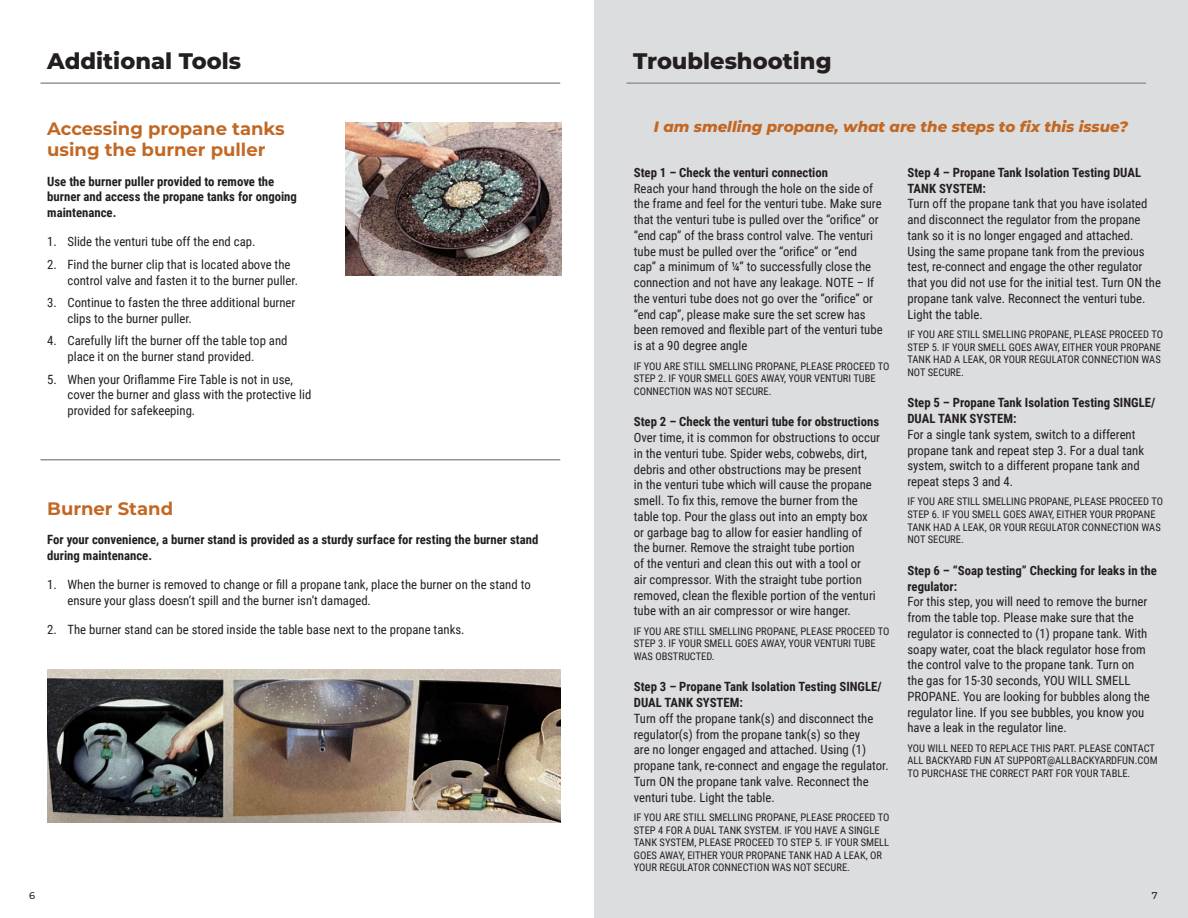
<style>
.page{position:relative;width:1188px;height:918px;background:#fff}
.page>*{position:absolute;margin:0;border:0;box-sizing:border-box;transform-origin:0 0}
.t1{font:800 22.5px "Montserrat";color:#231f20}
.t2{font:700 18px/21.6px "Montserrat";color:#c26824}
.t3{font:italic 800 15px "Montserrat";color:#c26824}
.t4{font:12.75px/15.8px "Roboto Condensed";color:#231f20}
.t5{font:700 12.75px/15.8px "Roboto Condensed";color:#231f20}
.t6{font:10.5px/12.6px "Roboto Condensed";color:#231f20}
.t7{font:500 9.75px "Montserrat";color:#231f20}
</style>
<div class="page">
<div style="left:594px;top:0;width:594px;height:918px;background:#dcdddf"></div>
<hr style="left:40px;top:82px;width:520px;height:2px;background:#939598">
<hr style="left:626px;top:82px;width:520px;height:2px;background:#939598">
<hr style="left:40px;top:459px;width:520px;height:1px;background:#939598">
<img style="left:346px;top:122px;width:216px;height:153px">
<img style="left:47px;top:669px;width:513px;height:153px">
<p class="t1" style="left:47px;top:46px;width:195px">Additional Tools</p>
<p class="t2" style="left:47px;top:117px;width:239px">Accessing propane tanks using the burner puller</p>
<p class="t5" style="left:47px;top:173px;width:251px">Use the burner puller provided to remove the burner and access the propane tanks for ongoing maintenance.</p>
<p class="t4" style="left:47px;top:234px;width:210px">1. Slide the venturi tube off the end cap.</p>
<p class="t4" style="left:68px;top:256px;width:232px;text-indent:-20px">2. Find the burner clip that is located above the control valve and fasten it to the burner puller.</p>
<p class="t4" style="left:68px;top:294px;width:230px;text-indent:-20px">3. Continue to fasten the three additional burner clips to the burner puller.</p>
<p class="t4" style="left:68px;top:333px;width:221px;text-indent:-20px">4. Carefully lift the burner off the table top and place it on the burner stand provided.</p>
<p class="t4" style="left:68px;top:371px;width:245px;text-indent:-20px">5. When your Oriflamme Fire Table is not in use, cover the burner and glass with the protective lid provided for safekeeping.</p>
<p class="t2" style="left:47px;top:497px;width:127px">Burner Stand</p>
<p class="t5" style="left:47px;top:531px;width:493px">For your convenience, a burner stand is provided as a sturdy surface for resting the burner stand during maintenance.</p>
<p class="t4" style="left:68px;top:576px;width:465px;text-indent:-20px">1. When the burner is removed to change or fill a propane tank, place the burner on the stand to ensure your glass doesn’t spill and the burner isn’t damaged.</p>
<p class="t4" style="left:47px;top:621px;width:419px">2. The burner stand can be stored inside the table base next to the propane tanks.</p>
<p class="t1" style="left:633px;top:46px;width:200px">Troubleshooting</p>
<p class="t3" style="left:654px;top:117px;width:476px">I am smelling propane, what are the steps to fix this issue?</p>
<p class="t5" style="left:634px;top:164px;width:196px">Step 1 – Check the venturi connection</p>
<p class="t4" style="left:634px;top:180px;width:250px">Reach your hand through the hole on the side of the frame and feel for the venturi tube. Make sure that the venturi tube is pulled over the “orifice” or “end cap” of the brass control valve. The venturi tube must be pulled over the “orifice” or “end<br>cap” a minimum of ¼” to successfully close the connection and not have any leakage. NOTE – If the venturi tube does not go over the “orifice” or “end cap”, please make sure the set screw has been removed and flexible part of the venturi tube is at a 90 degree angle</p>
<p class="t6" style="left:634px;top:359px;width:257px">IF YOU ARE STILL SMELLING PROPANE, PLEASE PROCEED TO<br>STEP 2. IF YOUR SMELL GOES AWAY, YOUR VENTURI TUBE<br>CONNECTION WAS NOT SECURE.</p>
<p class="t5" style="left:634px;top:413px;width:247px">Step 2 – Check the venturi tube for obstructions</p>
<p class="t4" style="left:634px;top:429px;width:248px">Over time, it is common for obstructions to occur in the venturi tube. Spider webs, cobwebs, dirt, debris and other obstructions may be present<br>in the venturi tube which will cause the propane smell. To fix this, remove the burner from the table top. Pour the glass out into an empty box or garbage bag to allow for easier handling of the burner. Remove the straight tube portion<br>of the venturi and clean this out with a tool or<br>air compressor. With the straight tube portion removed, clean the flexible portion of the venturi tube with an air compressor or wire hanger.</p>
<p class="t6" style="left:634px;top:624px;width:257px">IF YOU ARE STILL SMELLING PROPANE, PLEASE PROCEED TO<br>STEP 3. IF YOUR SMELL GOES AWAY, YOUR VENTURI TUBE<br>WAS OBSTRUCTED.</p>
<p class="t5" style="left:634px;top:678px;width:249px">Step 3 – Propane Tank Isolation Testing SINGLE/<br>DUAL TANK SYSTEM:</p>
<p class="t4" style="left:634px;top:710px;width:256px">Turn off the propane tank(s) and disconnect the regulator(s) from the propane tank(s) so they<br>are no longer engaged and attached. Using (1) propane tank, re-connect and engage the regulator.<br>Turn ON the propane tank valve. Reconnect the venturi tube. Light the table.</p>
<p class="t6" style="left:634px;top:810px;width:257px">IF YOU ARE STILL SMELLING PROPANE, PLEASE PROCEED TO STEP 4 FOR A DUAL TANK SYSTEM. IF YOU HAVE A SINGLE TANK SYSTEM, PLEASE PROCEED TO STEP 5. IF YOUR SMELL GOES AWAY, EITHER YOUR PROPANE TANK HAD A LEAK, OR YOUR REGULATOR CONNECTION WAS NOT SECURE.</p>
<p class="t5" style="left:907px;top:164px;width:235px">Step 4 – Propane Tank Isolation Testing DUAL<br>TANK SYSTEM:</p>
<p class="t4" style="left:907px;top:196px;width:255px">Turn off the propane tank that you have isolated and disconnect the regulator from the propane tank so it is no longer engaged and attached.<br>Using the same propane tank from the previous test, re-connect and engage the other regulator that you did not use for the initial test. Turn ON the propane tank valve. Reconnect the venturi tube.<br>Light the table.</p>
<p class="t6" style="left:907px;top:328px;width:257px">IF YOU ARE STILL SMELLING PROPANE, PLEASE PROCEED TO STEP 5. IF YOUR SMELL GOES AWAY, EITHER YOUR PROPANE TANK HAD A LEAK, OR YOUR REGULATOR CONNECTION WAS NOT SECURE.</p>
<p class="t5" style="left:907px;top:394px;width:249px">Step 5 – Propane Tank Isolation Testing SINGLE/<br>DUAL TANK SYSTEM:</p>
<p class="t4" style="left:907px;top:426px;width:238px">For a single tank system, switch to a different propane tank and repeat step 3. For a dual tank system, switch to a different propane tank and repeat steps 3 and 4.</p>
<p class="t6" style="left:907px;top:495px;width:257px">IF YOU ARE STILL SMELLING PROPANE, PLEASE PROCEED TO STEP 6. IF YOU SMELL GOES AWAY, EITHER YOUR PROPANE TANK HAD A LEAK, OR YOUR REGULATOR CONNECTION WAS NOT SECURE.</p>
<p class="t5" style="left:907px;top:562px;width:251px">Step 6 – “Soap testing” Checking for leaks in the regulator:</p>
<p class="t4" style="left:907px;top:593px;width:244px">For this step, you will need to remove the burner from the table top. Please make sure that the regulator is connected to (1) propane tank. With soapy water, coat the black regulator hose from the control valve to the propane tank. Turn on the gas for 15-30 seconds, YOU WILL SMELL PROPANE. You are looking for bubbles along the regulator line. If you see bubbles, you know you have a leak in the regulator line.</p>
<p class="t6" style="left:907px;top:741px;width:252px">YOU WILL NEED TO REPLACE THIS PART. PLEASE CONTACT<br>ALL BACKYARD FUN AT SUPPORT@ALLBACKYARDFUN.COM<br>TO PURCHASE THE CORRECT PART FOR YOUR TABLE.</p>
<p class="t7" style="left:29px;top:889px;width:8px">6</p>
<p class="t7" style="left:1152px;top:889px;width:7px">7</p>
</div>
